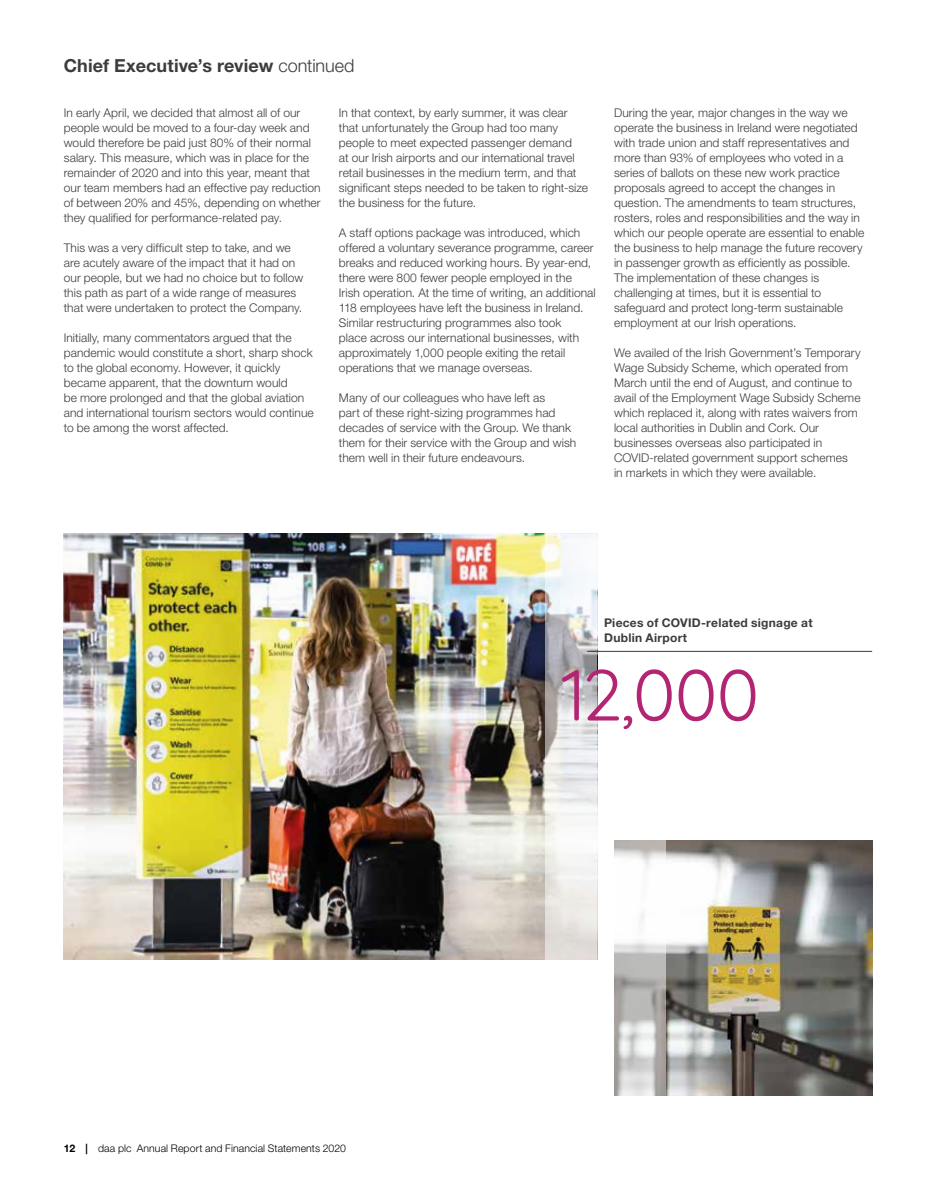
<style>
.page{position:relative;width:936px;height:1191px;background:#fff}
.page>*{position:absolute;margin:0;border:0;box-sizing:border-box;transform-origin:0 0}
.t1{font:72px "Quicksand";color:#b32572}
.t2{font:700 18px "Helvetica Neue LT Std";letter-spacing:.005em;color:#3c3c3b}
.t3{font:300 12px/15px "Helvetica Neue LT Std";letter-spacing:.005em;color:#3c3c3b}
.t4{font:700 12px/15px "Helvetica Neue LT Std";letter-spacing:.02em;color:#3c3c3b}
.t5{font:300 10.5px "Helvetica Neue LT Std";letter-spacing:.01em;color:#000}
.s1{font-weight:300}
.s2{font-weight:700}
</style>
<div class="page">
<img style="left:665px;top:840px;width:207px;height:255px">
<svg style="left:614px;top:840px;width:51px;height:255px"></svg>
<img style="left:64px;top:534px;width:481px;height:425px">
<svg style="left:545px;top:534px;width:52px;height:425px"></svg>
<hr style="left:587px;top:651px;width:285px;height:1px;background:#3c3c3b">
<h2 class="t2" style="left:64px;top:55px;width:292px">Chief Executive’s review <span class="s1">continued</span></h2>
<p class="t3" style="left:64px;top:105px;width:258px">In early April, we decided that almost all of our people would be moved to a four-day week and would therefore be paid just 80% of their normal salary. This measure, which was in place for the remainder of 2020 and into this year, meant that our team members had an effective pay reduction of between 20% and 45%, depending on whether they qualified for performance-related pay.</p>
<p class="t3" style="left:64px;top:240px;width:241px">This was a very difficult step to take, and we are acutely aware of the impact that it had on our people, but we had no choice but to follow this path as part of a wide range of measures that were undertaken to protect the Company.</p>
<p class="t3" style="left:64px;top:330px;width:251px">Initially, many commentators argued that the pandemic would constitute a short, sharp shock to the global economy. However, it quickly became apparent, that the downturn would<br>be more prolonged and that the global aviation and international tourism sectors would continue to be among the worst affected.</p>
<p class="t3" style="left:339px;top:105px;width:251px">In that context, by early summer, it was clear that unfortunately the Group had too many people to meet expected passenger demand<br>at our Irish airports and our international travel retail businesses in the medium term, and that significant steps needed to be taken to right-size the business for the future.</p>
<p class="t3" style="left:339px;top:225px;width:258px">A staff options package was introduced, which offered a voluntary severance programme, career breaks and reduced working hours. By year-end, there were 800 fewer people employed in the Irish operation. At the time of writing, an additional 118 employees have left the business in Ireland.<br>Similar restructuring programmes also took<br>place across our international businesses, with approximately 1,000 people exiting the retail operations that we manage overseas.</p>
<p class="t3" style="left:339px;top:390px;width:239px">Many of our colleagues who have left as<br>part of these right-sizing programmes had decades of service with the Group. We thank them for their service with the Group and wish them well in their future endeavours.</p>
<p class="t3" style="left:614px;top:105px;width:252px">During the year, major changes in the way we operate the business in Ireland were negotiated with trade union and staff representatives and more than 93% of employees who voted in a series of ballots on these new work practice proposals agreed to accept the changes in question. The amendments to team structures, rosters, roles and responsibilities and the way in which our people operate are essential to enable the business to help manage the future recovery in passenger growth as efficiently as possible.<br>The implementation of these changes is challenging at times, but it is essential to safeguard and protect long-term sustainable employment at our Irish operations.</p>
<p class="t3" style="left:614px;top:345px;width:248px">We availed of the Irish Government’s Temporary Wage Subsidy Scheme, which operated from March until the end of August, and continue to avail of the Employment Wage Subsidy Scheme which replaced it, along with rates waivers from local authorities in Dublin and Cork. Our businesses overseas also participated in COVID-related government support schemes<br>in markets in which they were available.</p>
<p class="t5" style="left:64px;top:1141px;width:284px"><span class="s2">12 |</span> daa plc Annual Report and Financial Statements 2020</p>
<p class="t4" style="left:604px;top:615px;width:210px">Pieces of COVID-related signage at<br>Dublin Airport</p>
<h1 class="t1" style="left:561px;top:639px;width:199px">12,000</h1>
</div>
